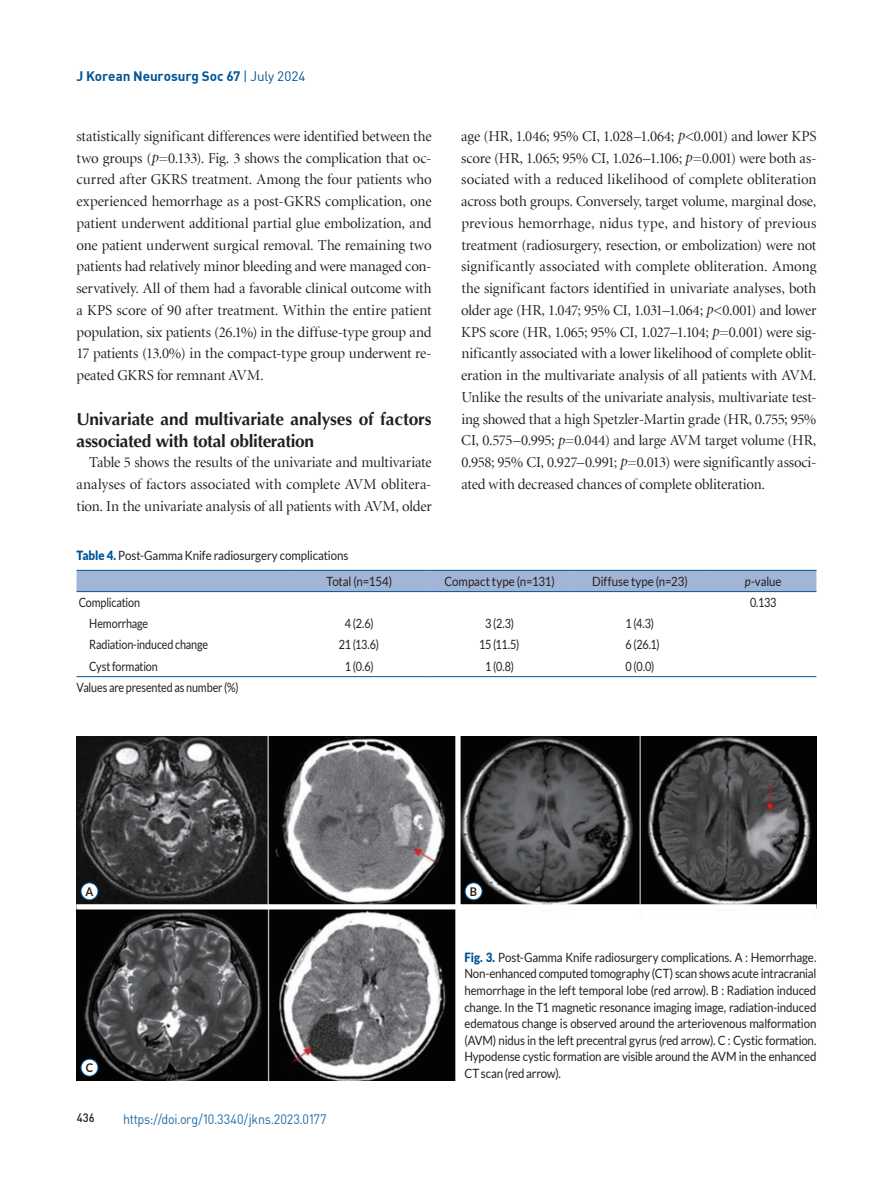
<style>
.page{position:relative;width:893px;height:1191px;background:#fff}
.page>*{position:absolute;margin:0;border:0;box-sizing:border-box;transform-origin:0 0}
.t1{font:700 17.25px/21.8px "Optima";letter-spacing:-.01em;color:#231f20}
.t2{font:15px/21.8px "Minion LT Display";letter-spacing:-.015em;color:#231f20;text-align:justify}
.t3{font:13.5px "DIN";letter-spacing:-.02em;color:#2369a5;scale:.93 1}
.t4{font:700 13.5px "DIN";letter-spacing:-.005em;color:#005495}
.t5{font:12.75px/16.5px "Lato";letter-spacing:-.01em;color:#231f20;scale:.9 1}
.t6{font:12.75px "Lato";letter-spacing:-.01em;color:#231f20;scale:.85 1}
.t7{font:12px "Dinmed";color:#231f20;scale:.93 1}
.t8{font:700 12px "Lato";color:#231f20;scale:.93 1}
.s1{font-weight:400}
.s2{font-family:"Minion LT";font-style:italic}
.s3{font-weight:900;color:#005495}
.s4{font-style:italic}
</style>
<div class="page">
<div style="left:77px;top:571px;width:739px;height:20px;background:#a3b5d6"></div>
<hr style="left:77px;top:570px;width:212px;height:1px;background:#005495">
<hr style="left:289px;top:570px;width:140px;height:1px;background:#005495">
<hr style="left:429px;top:570px;width:141px;height:1px;background:#005495">
<hr style="left:570px;top:570px;width:140px;height:1px;background:#005495">
<hr style="left:710px;top:570px;width:106px;height:1px;background:#005495">
<hr style="left:77px;top:591px;width:212px;height:1px;background:#005495">
<hr style="left:289px;top:591px;width:140px;height:1px;background:#005495">
<hr style="left:429px;top:591px;width:141px;height:1px;background:#005495">
<hr style="left:570px;top:591px;width:140px;height:1px;background:#005495">
<hr style="left:710px;top:591px;width:106px;height:1px;background:#005495">
<hr style="left:77px;top:676px;width:212px;height:1px;background:#005495">
<hr style="left:289px;top:676px;width:140px;height:1px;background:#005495">
<hr style="left:429px;top:676px;width:141px;height:1px;background:#005495">
<hr style="left:570px;top:676px;width:140px;height:1px;background:#005495">
<hr style="left:710px;top:676px;width:106px;height:1px;background:#005495">
<img style="left:77px;top:737px;width:739px;height:343px">
<div style="left:76px;top:904px;width:741px;height:5px;background:#fff"></div>
<div style="left:455px;top:734px;width:6px;height:347px;background:#fff"></div>
<div style="left:81px;top:883px;width:17px;height:17px;background:#fff;border-radius:50%"></div>
<div style="left:81px;top:882px;width:17px;height:18px;border:1px solid #005495;border-radius:50%"></div>
<div style="left:81px;top:1059px;width:17px;height:17px;background:#fff;border-radius:50%"></div>
<div style="left:81px;top:1059px;width:17px;height:17px;border:1px solid #005495;border-radius:50%"></div>
<div style="left:465px;top:883px;width:17px;height:17px;background:#fff;border-radius:50%"></div>
<div style="left:465px;top:882px;width:17px;height:18px;border:1px solid #005495;border-radius:50%"></div>
<p class="t4" style="left:76px;top:68px;width:231px">J Korean Neurosurg Soc 67 <span class="s1">| July 2024</span></p>
<p class="t2" style="left:76px;top:126px;width:357px">statistically significant differences were identified between the two groups (<span class="s2">p</span>=0.133). Fig. 3 shows the complication that oc&shy;curred after GKRS treatment. Among the four patients who experienced hemorrhage as a post-GKRS complication, one patient underwent additional partial glue embolization, and one patient underwent surgical removal. The remaining two patients had relatively minor bleeding and were managed con&shy;servatively. All of them had a favorable clinical outcome with a KPS score of 90 after treatment. Within the entire patient population, six patients (26.1%) in the diffuse-type group and 17 patients (13.0%) in the compact-type group underwent re&shy;peated GKRS for remnant AVM.</p>
<p class="t1" style="left:76px;top:408px;width:357px">Univariate and multivariate analyses of factors associated with total obliteration</p>
<p class="t2" style="left:76px;top:452px;width:357px;text-indent:13px">Table 5 shows the results of the univariate and multivariate analyses of factors associated with complete AVM oblitera&shy;tion. In the univariate analysis of all patients with AVM, older</p>
<p class="t2" style="left:461px;top:126px;width:357px">age (HR, 1.046; 95% CI, 1.028–1.064; <span class="s2">p</span>&lt;0.001) and lower KPS score (HR, 1.065; 95% CI, 1.026–1.106; <span class="s2">p</span>=0.001) were both as&shy;sociated with a reduced likelihood of complete obliteration across both groups. Conversely, target volume, marginal dose, previous hemorrhage, nidus type, and history of previous treatment (radiosurgery, resection, or embolization) were not significantly associated with complete obliteration. Among the significant factors identified in univariate analyses, both older age (HR, 1.047; 95% CI, 1.031–1.064; <span class="s2">p</span>&lt;0.001) and lower KPS score (HR, 1.065; 95% CI, 1.027–1.104; <span class="s2">p</span>=0.001) were sig&shy;nificantly associated with a lower likelihood of complete oblit&shy;eration in the multivariate analysis of all patients with AVM.<br>Unlike the results of the univariate analysis, multivariate test&shy;ing showed that a high Spetzler-Martin grade (HR, 0.755; 95% CI, 0.575–0.995; <span class="s2">p</span>=0.044) and large AVM target volume (HR, 0.958; 95% CI, 0.927–0.991; <span class="s2">p</span>=0.013) were significantly associ&shy;ated with decreased chances of complete obliteration.</p>
<p class="t5" style="left:326px;top:542px;width:75px;line-height:26px;text-indent:-250px"><span class="s3">Table 4.</span> Post-Gamma Knife radiosurgery complications<br>Total (n=154)</p>
<p class="t5" style="left:444px;top:572px;width:124px">Compact type (n=131)</p>
<p class="t5" style="left:592px;top:572px;width:108px">Diffuse type (n=23)</p>
<p class="t5" style="left:745px;top:572px;width:42px"><span class="s4">p</span>-value</p>
<p class="t6" style="left:79px;top:595px;width:74px">Complication</p>
<p class="t6" style="left:750px;top:595px;width:33px">0.133</p>
<p class="t6" style="left:89px;top:616px;width:71px">Hemorrhage</p>
<p class="t6" style="left:345px;top:616px;width:35px">4 (2.6)</p>
<p class="t6" style="left:485px;top:616px;width:36px">3 (2.3)</p>
<p class="t6" style="left:625px;top:616px;width:35px">1 (4.3)</p>
<p class="t6" style="left:89px;top:637px;width:141px">Radiation-induced change</p>
<p class="t6" style="left:339px;top:637px;width:49px">21 (13.6)</p>
<p class="t6" style="left:479px;top:637px;width:49px">15 (11.5)</p>
<p class="t6" style="left:625px;top:637px;width:42px">6 (26.1)</p>
<p class="t6" style="left:89px;top:659px;width:82px">Cyst formation</p>
<p class="t6" style="left:345px;top:659px;width:35px">1 (0.6)</p>
<p class="t6" style="left:485px;top:659px;width:36px">1 (0.8)</p>
<p class="t6" style="left:625px;top:659px;width:36px">0 (0.0)</p>
<p class="t6" style="left:77px;top:680px;width:192px">Values are presented as number (%)</p>
<p class="t8" style="left:86px;top:884px;width:10px">a</p>
<p class="t8" style="left:86px;top:1060px;width:10px">C</p>
<p class="t7" style="left:77px;top:1109px;width:21px">436</p>
<p class="t3" style="left:123px;top:1110px;width:220px">https://doi.org/10.3340/jkns.2023.0177</p>
<p class="t8" style="left:470px;top:884px;width:9px">B</p>
<p class="t5" style="left:464px;top:949px;width:393px;text-align:justify"><span class="s3">Fig. 3.</span> Post-Gamma Knife radiosurgery complications. A : Hemorrhage.<br>Non-enhanced computed tomography (CT) scan shows acute intracranial hemorrhage in the left temporal lobe (red arrow). B : Radiation induced change. In the T1 magnetic resonance imaging image, radiation-induced edematous change is observed around the arteriovenous malformation (AVM) nidus in the left precentral gyrus (red arrow). C : Cystic formation.<br>Hypodense cystic formation are visible around the AVM in the enhanced CT scan (red arrow).</p>
</div>
